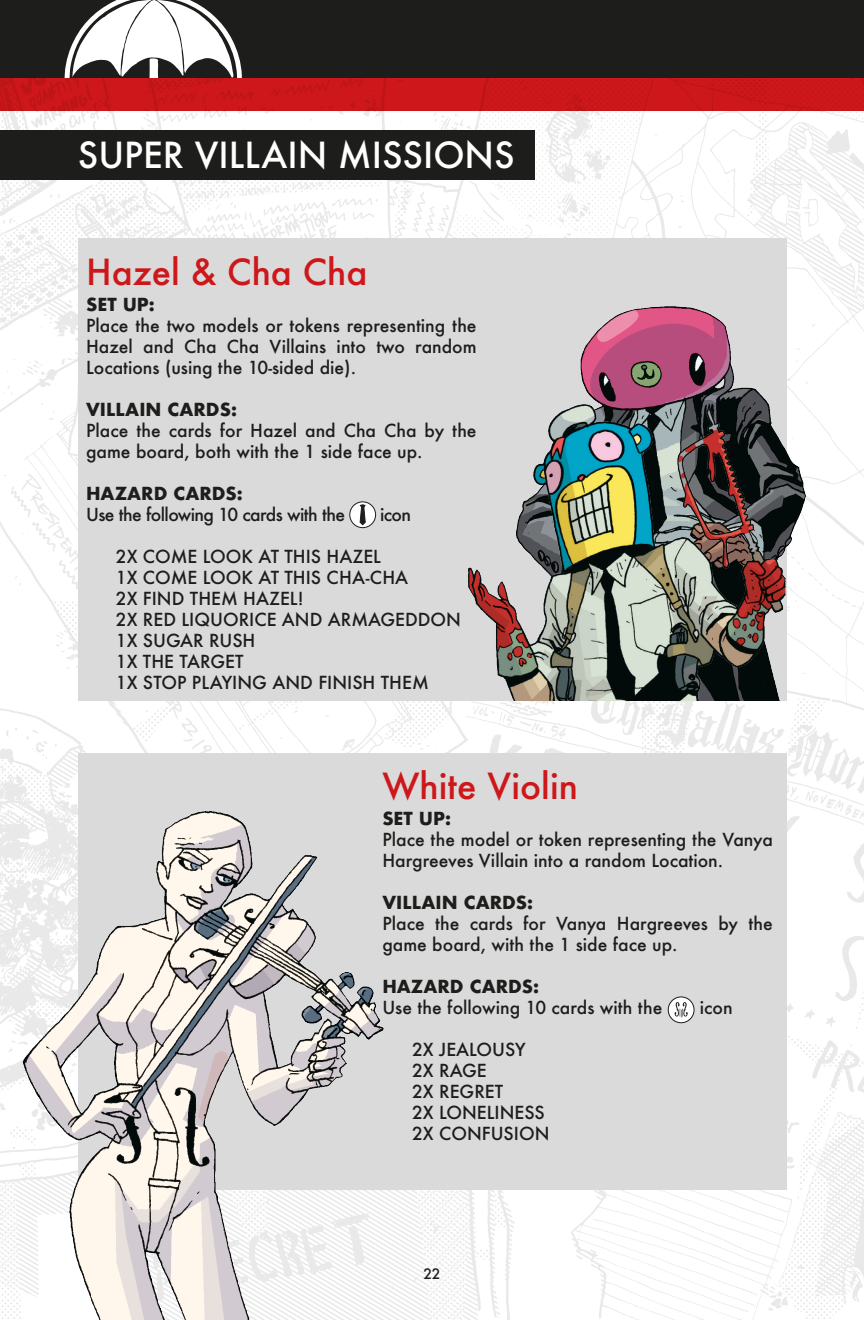
<style>
.page{position:relative;width:864px;height:1320px;background:#fff}
.page>*{position:absolute;margin:0;border:0;box-sizing:border-box;transform-origin:0 0}
.t1{font:500 35px "Futura";color:#cd171a}
.t2{font:500 35px "Futura";color:#fff}
.t3{font:500 17.5px/21px "Futura";color:#1d1d1b}
.t4{font:700 17.5px "Futura";color:#1d1d1b}
.t5{font:500 17.5px "Futura";letter-spacing:-.035em;color:#1d1d1b}
.t6{font:500 14px "Futura";color:#1d1d1b}
</style>
<div class="page">
<img style="left:0;top:110px;width:863px;height:1210px">
<div style="left:0;top:78px;width:863px;height:32px;background:#cd171a"></div>
<div style="left:0;top:0;width:863px;height:78px;background:#1d1d1b"></div>
<svg style="left:64px;top:0;width:178px;height:78px"></svg>
<div style="left:0;top:130px;width:534px;height:50px;background:#1d1d1b"></div>
<div style="left:78px;top:238px;width:707px;height:462px;background:#dadada"></div>
<div style="left:349px;top:502px;width:26px;height:25px;background:#fff;border-radius:50%"></div>
<div style="left:349px;top:501px;width:27px;height:27px;border:1px solid #1d1d1b;border-radius:50%"></div>
<svg style="left:359px;top:504px;width:7px;height:25px"></svg>
<img style="left:580px;top:299px;width:245px;height:401px">
<img style="left:468px;top:387px;width:323px;height:313px">
<div style="left:78px;top:752px;width:707px;height:437px;background:#dadada"></div>
<div style="left:668px;top:997px;width:25px;height:25px;background:#fff;border-radius:50%"></div>
<div style="left:667px;top:996px;width:27px;height:27px;border:1px solid #1d1d1b;border-radius:50%"></div>
<svg style="left:674px;top:1002px;width:13px;height:15px"></svg>
<img style="left:12px;top:800px;width:385px;height:520px">
<p class="t2" style="left:78px;top:131px;width:438px">SUPER VILLAIN MISSIONS</p>
<p class="t1" style="left:86px;top:248px;width:283px">Hazel &amp; Cha Cha</p>
<p class="t4" style="left:86px;top:292px;width:70px">SET UP:</p>
<p class="t3" style="left:86px;top:315px;width:392px;text-align:justify">Place the two models or tokens representing the Hazel and Cha Cha Villains into two random Locations (using the 10-sided die).</p>
<p class="t4" style="left:86px;top:397px;width:152px">VILLAIN CARDS:</p>
<p class="t3" style="left:86px;top:420px;width:392px">Place the cards for Hazel and Cha Cha by the game board, both with the 1 side face up.</p>
<p class="t4" style="left:86px;top:481px;width:158px">HAZARD CARDS:</p>
<p class="t5" style="left:86px;top:502px;width:260px">Use the following 10 cards with the</p>
<p class="t3" style="left:380px;top:504px;width:32px">icon</p>
<p class="t3" style="left:116px;top:546px;width:266px">2X COME LOOK AT THIS HAZEL</p>
<p class="t3" style="left:116px;top:567px;width:294px">1X COME LOOK AT THIS CHA-CHA</p>
<p class="t3" style="left:116px;top:588px;width:189px">2X FIND THEM HAZEL!</p>
<p class="t3" style="left:116px;top:609px;width:346px">2X RED LIQUORICE AND ARMAGEDDON</p>
<p class="t3" style="left:116px;top:630px;width:141px">1X SUGAR RUSH</p>
<p class="t3" style="left:116px;top:651px;width:129px">1X THE TARGET</p>
<p class="t3" style="left:116px;top:672px;width:314px">1X STOP PLAYING AND FINISH THEM</p>
<p class="t1" style="left:382px;top:762px;width:197px">White Violin</p>
<p class="t4" style="left:382px;top:806px;width:70px">SET UP:</p>
<p class="t3" style="left:382px;top:829px;width:392px">Place the model or token representing the Vanya<br>Hargreeves Villain into a random Location.</p>
<p class="t4" style="left:382px;top:890px;width:152px">VILLAIN CARDS:</p>
<p class="t3" style="left:382px;top:913px;width:392px">Place the cards for Vanya Hargreeves by the game board, with the 1 side face up.</p>
<p class="t4" style="left:382px;top:974px;width:158px">HAZARD CARDS:</p>
<p class="t3" style="left:382px;top:997px;width:281px">Use the following 10 cards with the</p>
<p class="t3" style="left:699px;top:997px;width:34px">icon</p>
<p class="t3" style="left:412px;top:1039px;width:115px">2X JEALOUSY</p>
<p class="t3" style="left:412px;top:1060px;width:76px">2X RAGE</p>
<p class="t3" style="left:412px;top:1081px;width:93px">2X REGRET</p>
<p class="t3" style="left:412px;top:1102px;width:134px">2X LONELINESS</p>
<p class="t3" style="left:412px;top:1123px;width:139px">2X CONFUSION</p>
<p class="t6" style="left:423px;top:1263px;width:19px">22</p>
</div>
